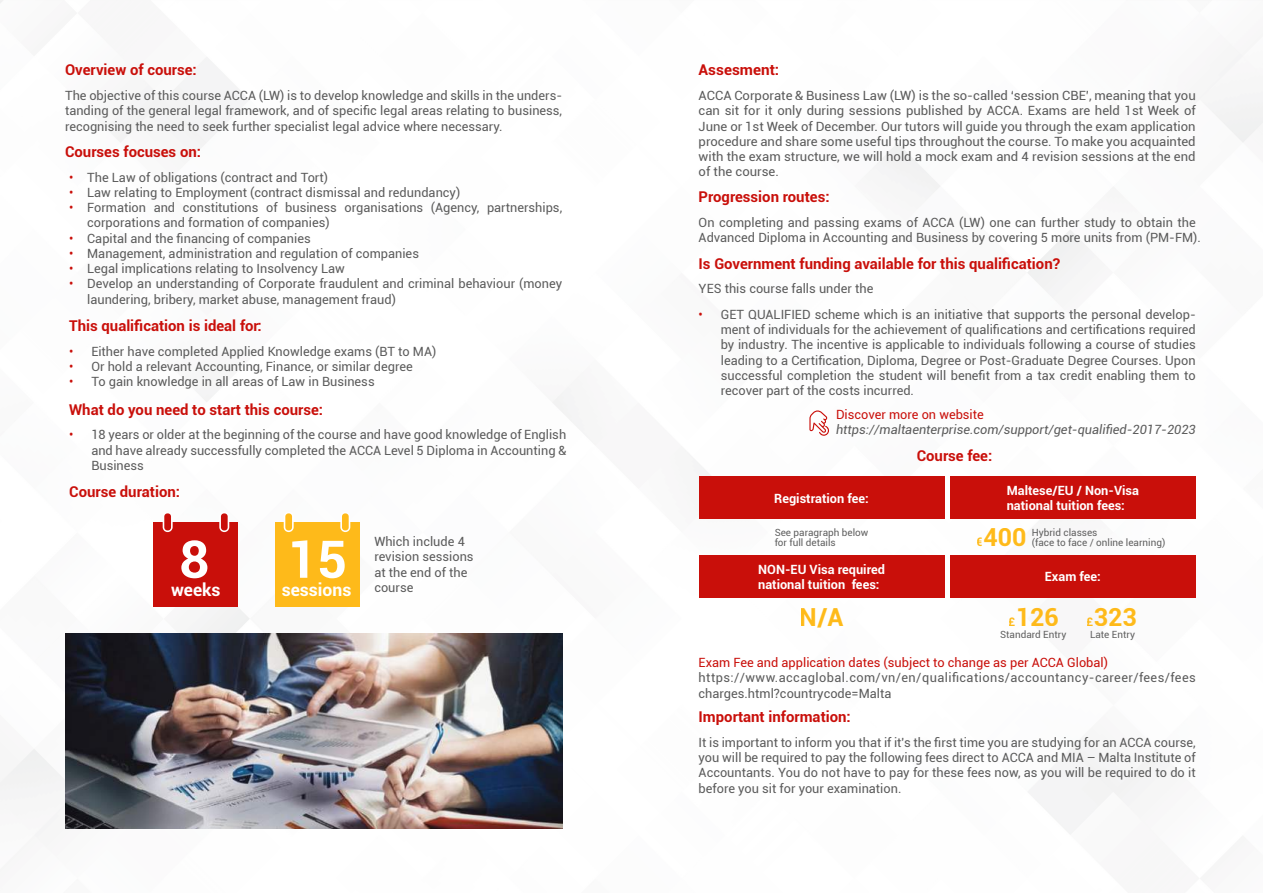
<style>
.page{position:relative;width:1263px;height:893px;background:#fff}
.page>*{position:absolute;margin:0;border:0;box-sizing:border-box;transform-origin:0 0}
.t1{font:700 51.9px "Roboto";color:#fff}
.t2{font:700 24.9px "Roboto";color:#ffb301}
.t3{font:700 17.4px "Roboto";color:#fff}
.t4{font:700 14.85px "Roboto";color:#c90f0a}
.t5{font:12.75px/15.3px "Roboto";color:#5b5b5b;text-align:justify}
.t6{font:12.75px/15.3px "Roboto";letter-spacing:.03em;color:#5b5b5b}
.t7{font:700 12.75px/15.3px "Roboto";color:#fff}
.t8{font:12.75px/15.3px "Roboto";color:#c90f0a;text-align:justify}
.t9{font:italic 12.75px "Roboto";color:#5b5b5b}
.t10{font:9.9px/9.9px "Roboto";color:#606060}
.s1{font-size:11.7px}
</style>
<div class="page">
<img style="left:0;top:0;width:1263px;height:837px">
<div style="left:154px;top:522px;width:84px;height:84px;background:#c90f0a"></div>
<svg style="left:163px;top:512px;width:10px;height:20px"></svg>
<div style="left:164px;top:513px;width:7px;height:17px;background:#c90f0a;border-radius:3px"></div>
<svg style="left:219px;top:512px;width:10px;height:20px"></svg>
<div style="left:221px;top:513px;width:7px;height:17px;background:#c90f0a;border-radius:3px"></div>
<div style="left:275px;top:522px;width:84px;height:84px;background:#feba1a"></div>
<svg style="left:284px;top:512px;width:10px;height:20px"></svg>
<div style="left:285px;top:513px;width:7px;height:17px;background:#ffba1a;border-radius:3px"></div>
<svg style="left:340px;top:512px;width:10px;height:20px"></svg>
<div style="left:342px;top:513px;width:7px;height:17px;background:#ffba1a;border-radius:3px"></div>
<img style="left:65px;top:634px;width:497px;height:195px">
<svg style="left:809px;top:410px;width:20px;height:26px"></svg>
<div style="left:699px;top:476px;width:245px;height:43px;background:#c90f0a"></div>
<div style="left:699px;top:555px;width:245px;height:42px;background:#c90f0a"></div>
<div style="left:950px;top:476px;width:246px;height:43px;background:#c90f0a"></div>
<div style="left:950px;top:555px;width:246px;height:42px;background:#c90f0a"></div>
<p class="t4" style="left:65px;top:60px;width:133px">Overview of course:</p>
<p class="t5" style="left:65px;top:87px;width:499px">The objective of this course ACCA (LW) is to develop knowledge and skills in the unders&shy;tanding of the general legal framework, and of specific legal areas relating to business, recognising the need to seek further specialist legal advice where necessary.</p>
<p class="t4" style="left:65px;top:141px;width:138px">Courses focuses on:</p>
<p class="t8" style="left:69px;top:169px;width:6px">• • •</p>
<p class="t8" style="left:69px;top:230px;width:6px">• • • •</p>
<p class="t5" style="left:87px;top:169px;width:476px;text-align:left">The Law of obligations (contract and Tort)<br>Law relating to Employment (contract dismissal and redundancy)<br>Formation and constitutions of business organisations (Agency, partnerships, corporations and formation of companies)<br>Capital and the financing of companies<br>Management, administration and regulation of companies<br>Legal implications relating to Insolvency Law<br>Develop an understanding of Corporate fraudulent and criminal behaviour (money laundering, bribery, market abuse, management fraud)</p>
<p class="t4" style="left:69px;top:315px;width:194px">This qualification is ideal for:</p>
<p class="t8" style="left:69px;top:343px;width:6px">• • •</p>
<p class="t5" style="left:91px;top:343px;width:347px;text-align:left">Either have completed Applied Knowledge exams (BT to MA)<br>Or hold a relevant Accounting, Finance, or similar degree<br>To gain knowledge in all areas of Law in Business</p>
<p class="t4" style="left:69px;top:399px;width:255px">What do you need to start this course:</p>
<p class="t8" style="left:69px;top:427px;width:6px">•</p>
<p class="t5" style="left:91px;top:427px;width:476px">18 years or older at the beginning of the course and have good knowledge of English and have already successfully completed the ACCA Level 5 Diploma in Accounting &amp; Business</p>
<p class="t4" style="left:69px;top:481px;width:112px">Course duration:</p>
<h1 class="t1" style="left:179px;top:523px;width:31px">8</h1>
<h3 class="t3" style="left:171px;top:578px;width:51px">weeks</h3>
<h1 class="t1" style="left:287px;top:523px;width:61px">15</h1>
<h3 class="t3" style="left:282px;top:578px;width:71px">sessions</h3>
<p class="t5" style="left:374px;top:533px;width:101px;text-align:left">Which include 4 revision sessions at the end of the course</p>
<p class="t4" style="left:699px;top:60px;width:82px">Assesment:</p>
<p class="t5" style="left:699px;top:87px;width:499px">ACCA Corporate &amp; Business Law (LW) is the so-called ‘session CBE’, meaning that you can sit for it only during sessions published by ACCA. Exams are held 1st Week of June or 1st Week of December. Our tutors will guide you through the exam application procedure and share some useful tips throughout the course. To make you acquainted with the exam structure, we will hold a mock exam and 4 revision sessions at the end of the course.</p>
<p class="t4" style="left:699px;top:187px;width:132px">Progression routes:</p>
<p class="t5" style="left:699px;top:214px;width:504px">On completing and passing exams of ACCA (LW) one can further study to obtain the<br>Advanced Diploma in Accounting and Business by covering 5 more units from (PM-FM).</p>
<p class="t4" style="left:699px;top:253px;width:363px">Is Government funding available for this qualification?</p>
<p class="t5" style="left:721px;top:306px;width:476px">GET QUALIFIED scheme which is an initiative that supports the personal develop&shy;ment of individuals for the achievement of qualifications and certifications required by industry. The incentive is applicable to individuals following a course of studies leading to a Certification, Diploma, Degree or Post-Graduate Degree Courses. Upon successful completion the student will benefit from a tax credit enabling them to recover part of the costs incurred.</p>
<p class="t5" style="left:699px;top:281px;width:176px">YES this course falls under the</p>
<p class="t8" style="left:699px;top:306px;width:6px">•</p>
<p class="t8" style="left:836px;top:406px;width:149px">Discover more on website</p>
<p class="t9" style="left:836px;top:421px;width:361px">https://maltaenterprise.com/support/get-qualified-2017-2023</p>
<p class="t7" style="left:774px;top:490px;width:96px">Registration fee:</p>
<p class="t10" style="left:775px;top:528px;width:95px">See paragraph below for full details</p>
<p class="t7" style="left:758px;top:561px;width:128px">NON-EU Visa required national tuition fees:</p>
<h2 class="t2" style="left:800px;top:599px;width:45px">N/A</h2>
<p class="t4" style="left:917px;top:445px;width:77px">Course fee:</p>
<p class="t7" style="left:1007px;top:482px;width:134px">Maltese/EU / Non-Visa national tuition fees:</p>
<p class="t10" style="left:1032px;top:528px;width:67px">Hybrid classes</p>
<h2 class="t2" style="left:977px;top:520px;width:51px"><span class="s1">€</span>400</h2>
<p class="t10" style="left:1032px;top:537px;width:135px">(face to face / online learning)</p>
<p class="t7" style="left:1045px;top:569px;width:58px">Exam fee:</p>
<h2 class="t2" style="left:1009px;top:599px;width:130px"><span class="s1">£</span>126 <span class="s1">£</span>323</h2>
<p class="t10" style="left:1090px;top:629px;width:46px">Late Entry</p>
<p class="t10" style="left:1000px;top:629px;width:68px">Standard Entry</p>
<p class="t8" style="left:699px;top:654px;width:411px">Exam Fee and application dates (subject to change as per ACCA Global)</p>
<p class="t6" style="left:699px;top:670px;width:499px">https://www.accaglobal.com/vn/en/qualifications/accountancy-career/fees/fees charges.html?countrycode=Malta</p>
<p class="t4" style="left:699px;top:706px;width:154px">Important information:</p>
<p class="t5" style="left:699px;top:734px;width:499px">It is important to inform you that if it's the first time you are studying for an ACCA course, you will be required to pay the following fees direct to ACCA and MIA – Malta Institute of Accountants. You do not have to pay for these fees now, as you will be required to do it before you sit for your examination.</p>
</div>
